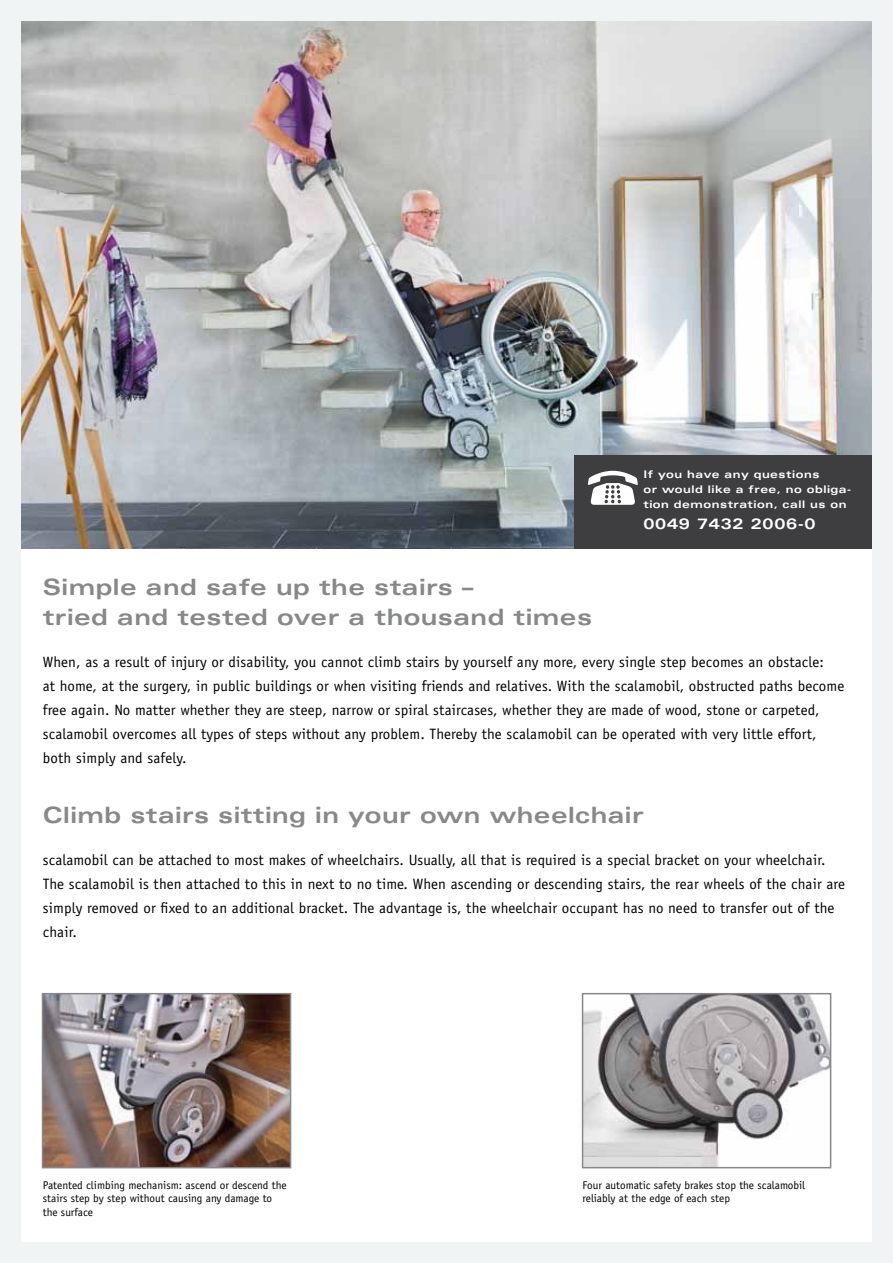
<style>
.page{position:relative;width:893px;height:1263px;background:#f1f4f5}
.page>*{position:absolute;margin:0;border:0;box-sizing:border-box;transform-origin:0 0}
.t1{font:700 expanded 22.5px/30px "Univers";letter-spacing:.02em;color:#87888a}
.t2{font:15px/24px "Officina Sans";letter-spacing:.01em;color:#000}
.t3{font:700 expanded 15px "Univers";letter-spacing:.05em;color:#fff}
.t4{font:11.25px/13.5px "Officina Sans";color:#000}
.t5{font:700 expanded 10.5px/15px "Univers";letter-spacing:.05em;color:#fff}
</style>
<div class="page">
<div style="left:21px;top:536px;width:851px;height:706px;background:#fff"></div>
<img style="left:45px;top:996px;width:243px;height:169px">
<div style="left:42px;top:993px;width:249px;height:175px;border:2px solid #87888a"></div>
<img style="left:585px;top:996px;width:243px;height:169px">
<div style="left:582px;top:993px;width:249px;height:175px;border:2px solid #87888a"></div>
<img style="left:21px;top:21px;width:851px;height:528px">
<div style="left:574px;top:455px;width:298px;height:94px;background:#3e3d40"></div>
<svg style="left:588px;top:471px;width:50px;height:34px"></svg>
<p class="t5" style="left:643px;top:467px;width:209px">If you have any questions<br>or would like a free, no obliga&shy;tion demonstration, call us on</p>
<p class="t3" style="left:643px;top:516px;width:174px">0049 7432 2006-0</p>
<h1 class="t1" style="left:43px;top:571px;width:551px">Simple and safe up the stairs –<br>tried and tested over a thousand times</h1>
<p class="t2" style="left:43px;top:649px;width:803px">When, as a result of injury or disability, you cannot climb stairs by yourself any more, every single step becomes an obstacle:<br>at home, at the surgery, in public buildings or when visiting friends and relatives. With the scalamobil, obstructed paths become free again. No matter whether they are steep, narrow or spiral staircases, whether they are made of wood, stone or carpeted, scalamobil overcomes all types of steps without any problem. Thereby the scalamobil can be operated with very little effort, both simply and safely.</p>
<h1 class="t1" style="left:43px;top:799px;width:602px">Climb stairs sitting in your own wheelchair</h1>
<p class="t2" style="left:43px;top:847px;width:804px">scalamobil can be attached to most makes of wheelchairs. Usually, all that is required is a special bracket on your wheelchair.<br>The scalamobil is then attached to this in next to no time. When ascending or descending stairs, the rear wheels of the chair are simply removed or fixed to an additional bracket. The advantage is, the wheelchair occupant has no need to transfer out of the chair.</p>
<p class="t4" style="left:43px;top:1178px;width:245px">Patented climbing mechanism: ascend or descend the stairs step by step without causing any damage to the surface</p>
<p class="t4" style="left:582px;top:1178px;width:224px">Four automatic safety brakes stop the scalamobil reliably at the edge of each step</p>
</div>
